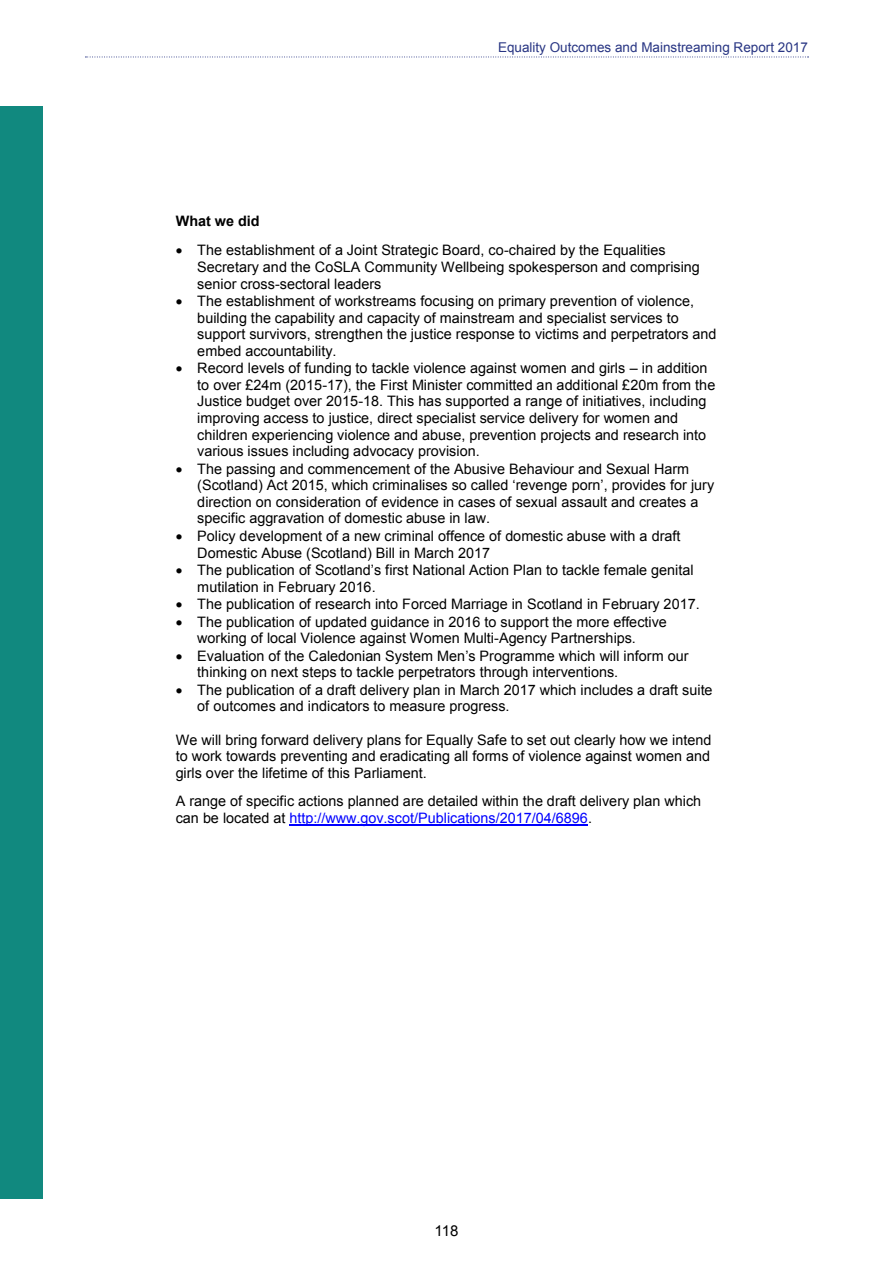
<style>
.page{position:relative;width:893px;height:1263px;background:#fff}
.page>*{position:absolute;margin:0;border:0;box-sizing:border-box;transform-origin:0 0}
.t1{font:15px "Arial";color:#000}
.t2{font:14.4px/16.5px "Arial";color:#000}
.t3{font:14.4px/16.5px "Arial";color:#000}
.t4{font:700 14.4px "Arial";color:#000}
.t5{font:13.5px "Arial";color:#283583}
.s1{font-style:inherit}
.s2{color:#00f}
</style>
<div class="page">
<svg style="left:85px;top:57px;width:723px;height:1px"></svg>
<div style="left:0;top:106px;width:43px;height:1093px;background:#11897f"></div>
<hr style="left:289px;top:824px;width:299px;height:2px;background:#00f">
<p class="t5" style="left:498px;top:39px;width:311px">Equality Outcomes and Mainstreaming Report 2017</p>
<p class="t4" style="left:176px;top:211px;width:86px">What we did</p>
<p class="t2" style="left:197px;top:242px;width:504px;text-indent:-22px">• The establishment of a Joint Strategic Board, co-chaired by the Equalities<br>Secretary and the CoSLA Community Wellbeing spokesperson and comprising senior cross-sectoral leaders</p>
<p class="t2" style="left:197px;top:293px;width:521px;text-indent:-22px">• The establishment of workstreams focusing on primary prevention of violence, building the capability and capacity of mainstream and specialist services to support survivors, strengthen the justice response to victims and perpetrators and embed accountability.</p>
<p class="t2" style="left:197px;top:360px;width:519px;text-indent:-22px">• Record levels of funding to tackle violence against women and girls <span class="s1">–</span> in addition to over £24m (2015-17), the First Minister committed an additional £20m from the Justice budget over 2015-18. This has supported a range of initiatives, including improving access to justice, direct specialist service delivery for women and children experiencing violence and abuse, prevention projects and research into various issues including advocacy provision.</p>
<p class="t3" style="left:197px;top:461px;width:518px;text-indent:-22px">• <span class="s1">The passing and commencement of the Abusive Behaviour and Sexual Harm </span>(Scotland) Act 2015, which criminalises so called ‘revenge porn’, provides for jury</p>
<p class="t2" style="left:197px;top:494px;width:503px">direction on consideration of evidence in cases of sexual assault and creates a specific aggravation of domestic abuse in law.</p>
<p class="t2" style="left:197px;top:528px;width:485px;text-indent:-22px">• Policy development of a new criminal offence of domestic abuse with a draft<br>Domestic Abuse (Scotland) Bill in March 2017</p>
<p class="t3" style="left:197px;top:562px;width:498px;text-indent:-22px">• The publication of Scotland’s first National Action Plan to tackle <span class="s1">female genital mutilation in February 2016.</span></p>
<p class="t2" style="left:176px;top:596px;width:526px">• The publication of research into Forced Marriage in Scotland in February 2017.</p>
<p class="t2" style="left:197px;top:613px;width:471px;text-indent:-22px">• The publication of updated guidance in 2016 to support the more effective working of local Violence against Women Multi-Agency Partnerships.</p>
<p class="t3" style="left:197px;top:648px;width:493px;text-indent:-22px">• Evaluation of the Caledonian System Men’s Programme which will inform our <span class="s1">thinking on next steps to tackle perpetrators through interventions.</span></p>
<p class="t2" style="left:197px;top:682px;width:517px;text-indent:-22px">• The publication of a draft delivery plan in March 2017 which includes a draft suite of outcomes and indicators to measure progress.</p>
<p class="t2" style="left:176px;top:731px;width:537px;text-align:justify">We will bring forward delivery plans for Equally Safe to set out clearly how we intend to work towards preventing and eradicating all forms of violence against women and girls over the lifetime of this Parliament.</p>
<p class="t2" style="left:176px;top:793px;width:527px">A range of specific actions planned are detailed within the draft delivery plan which can be located at <span class="s2">http://www.gov.scot/Publications/2017/04/6896</span>.</p>
<p class="t1" style="left:434px;top:1220px;width:25px">118</p>
</div>
